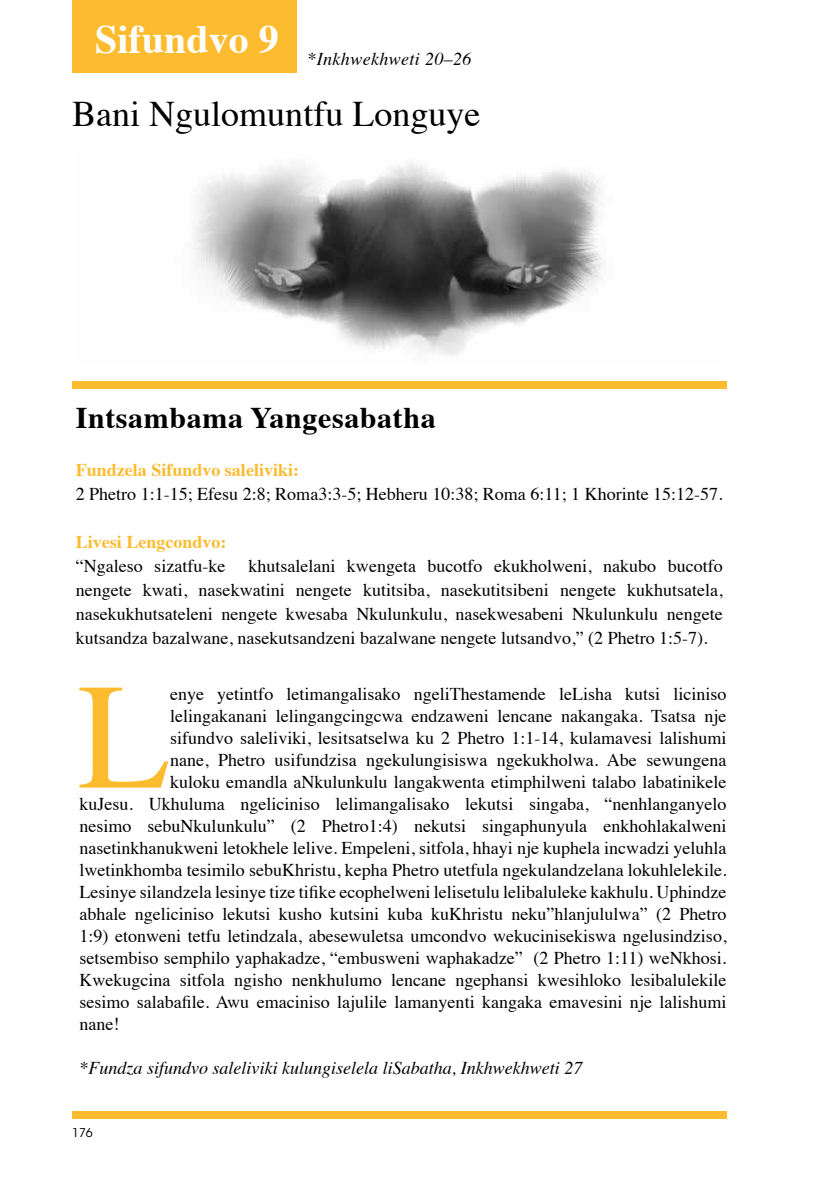
<style>
.page{position:relative;width:840px;height:1191px;background:#fff}
.page>*{position:absolute;margin:0;border:0;box-sizing:border-box;transform-origin:0 0}
.t1{font:151px "Times";color:#fdbb30}
.t2{font:700 40px "Times";color:#fff}
.t3{font:36px "Times";color:#000}
.t4{font:700 30px "Times";letter-spacing:.02em;color:#000}
.t5{font:18px/24px "Times";color:#000;text-align:justify}
.t6{font:italic 18px "Times";color:#000}
.t7{font:700 18px "Times";color:#fdbb30}
.t8{font:italic 18px "Times";letter-spacing:.02em;color:#000}
.t9{font:12px "ITC Avant Garde Std";color:#000}
</style>
<div class="page">
<div style="left:72px;top:1111px;width:654px;height:8px;background:#fdbb30"></div>
<img style="left:194px;top:162px;width:409px;height:193px">
<div style="left:72px;top:0;width:225px;height:72px;background:#fdbb30"></div>
<div style="left:72px;top:382px;width:654px;height:7px;background:#fdbb30"></div>
<h2 class="t2" style="left:95px;top:1px;width:185px">Sifundvo 9</h2>
<p class="t8" style="left:307px;top:43px;width:165px">*Inkhwekhweti 20–26</p>
<h3 class="t3" style="left:72px;top:80px;width:409px">Bani Ngulomuntfu Longuye</h3>
<h3 class="t4" style="left:76px;top:389px;width:361px">Intsambama Yangesabatha</h3>
<p class="t7" style="left:76px;top:452px;width:225px">Fundzela Sifundvo saleliviki:</p>
<p class="t5" style="left:76px;top:480px;width:648px">2 Phetro 1:1-15; Efesu 2:8; Roma3:3-5; Hebheru 10:38; Roma 6:11; 1 Khorinte 15:12-57.</p>
<p class="t7" style="left:76px;top:524px;width:152px">Livesi Lengcondvo:</p>
<p class="t5" style="left:76px;top:552px;width:151px">“Ngaleso sizatfu-ke</p>
<p class="t5" style="left:76px;top:552px;width:648px;text-indent:172px">khutsalelani kwengeta bucotfo ekukholweni, nakubo bucotfo nengete kwati, nasekwatini nengete kutitsiba, nasekutitsibeni nengete kukhutsatela, nasekukhutsateleni nengete kwesaba Nkulunkulu, nasekwesabeni Nkulunkulu nengete kutsandza bazalwane, nasekutsandzeni bazalwane nengete lutsandvo,” (2 Phetro 1:5-7).</p>
<h1 class="t1" style="left:78px;top:595px;width:94px">L</h1>
<p class="t5" style="left:170px;top:680px;width:557px">enye yetintfo letimangalisako ngeliThestamende leLisha kutsi liciniso</p>
<p class="t5" style="left:170px;top:702px;width:557px">lelingakanani lelingangcingcwa endzaweni lencane nakangaka. Tsatsa nje</p>
<p class="t5" style="left:170px;top:724px;width:557px">sifundvo saleliviki, lesitsatselwa ku 2 Phetro 1:1-14, kulamavesi lalishumi</p>
<p class="t5" style="left:170px;top:746px;width:557px">nane, Phetro usifundzisa ngekulungisiswa ngekukholwa. Abe sewungena</p>
<p class="t5" style="left:170px;top:768px;width:557px">kuloku emandla aNkulunkulu langakwenta etimphilweni talabo labatinikele</p>
<p class="t5" style="left:79px;top:790px;width:648px">kuJesu. Ukhuluma ngeliciniso lelimangalisako lekutsi singaba, “nenhlanganyelo</p>
<p class="t5" style="left:79px;top:812px;width:648px">nesimo sebuNkulunkulu” (2 Phetro1:4) nekutsi singaphunyula enkhohlakalweni</p>
<p class="t5" style="left:79px;top:834px;width:648px">nasetinkhanukweni letokhele lelive. Empeleni, sitfola, hhayi nje kuphela incwadzi yeluhla</p>
<p class="t5" style="left:79px;top:856px;width:648px">lwetinkhomba tesimilo sebuKhristu, kepha Phetro utetfula ngekulandzelana lokuhlelekile.</p>
<p class="t5" style="left:79px;top:878px;width:648px">Lesinye silandzela lesinye tize tifike ecophelweni lelisetulu lelibaluleke kakhulu. Uphindze</p>
<p class="t5" style="left:79px;top:900px;width:648px">abhale ngeliciniso lekutsi kusho kutsini kuba kuKhristu neku”hlanjululwa” (2 Phetro</p>
<p class="t5" style="left:79px;top:922px;width:648px">1:9) etonweni tetfu letindzala, abesewuletsa umcondvo wekucinisekiswa ngelusindziso,</p>
<p class="t5" style="left:79px;top:944px;width:648px">setsembiso semphilo yaphakadze, “embusweni waphakadze” (2 Phetro 1:11) weNkhosi.</p>
<p class="t5" style="left:79px;top:966px;width:648px">Kwekugcina sitfola ngisho nenkhulumo lencane ngephansi kwesihloko lesibalulekile</p>
<p class="t5" style="left:79px;top:988px;width:648px">sesimo salabafile. Awu emaciniso lajulile lamanyenti kangaka emavesini nje lalishumi</p>
<p class="t5" style="left:79px;top:1010px;width:41px">nane!</p>
<p class="t6" style="left:79px;top:1052px;width:504px">*Fundza sifundvo saleliviki kulungiselela liSabatha, Inkhwekhweti 27</p>
<p class="t9" style="left:72px;top:1125px;width:22px">176</p>
</div>
